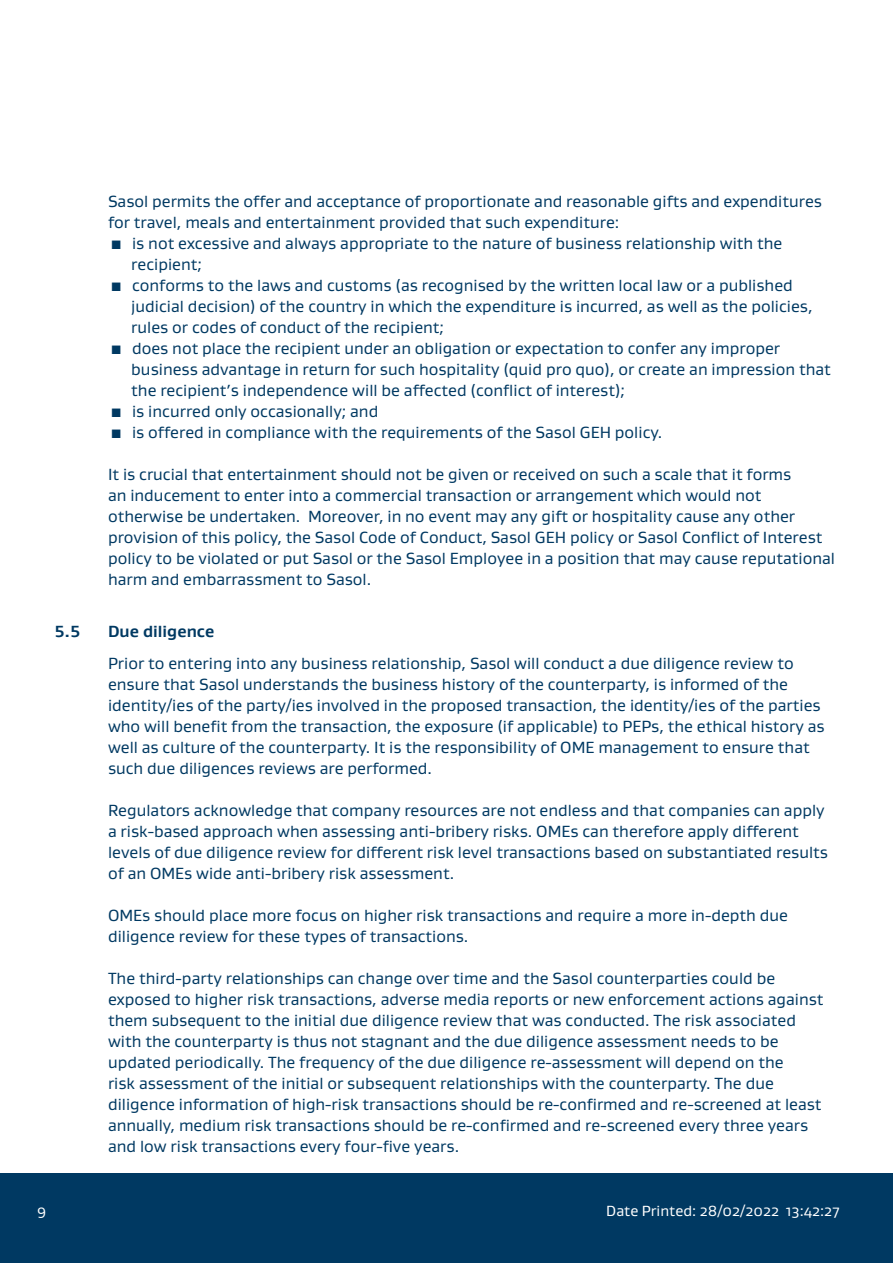
<style>
.page{position:relative;width:893px;height:1263px;background:#fff}
.page>*{position:absolute;margin:0;border:0;box-sizing:border-box;transform-origin:0 0}
.t1{font:16.5px/21px "Gustan";color:#003962}
.t2{font:700 16.5px "Gustan";color:#003962}
.t3{font:15px "Gustan";color:#fff}
</style>
<div class="page">
<div style="left:0;top:1174px;width:893px;height:89px;background:#003962"></div>
<p class="t1" style="left:108px;top:190px;width:716px">Sasol permits the offer and acceptance of proportionate and reasonable gifts and expenditures for travel, meals and entertainment provided that such expenditure:</p>
<p class="t1" style="left:131px;top:232px;width:653px;text-indent:-23px">▪ is not excessive and always appropriate to the nature of business relationship with the recipient;</p>
<p class="t1" style="left:131px;top:274px;width:683px;text-indent:-23px">▪ conforms to the laws and customs (as recognised by the written local law or a published judicial decision) of the country in which the expenditure is incurred, as well as the policies, rules or codes of conduct of the recipient;</p>
<p class="t1" style="left:131px;top:337px;width:701px;text-indent:-23px">▪ does not place the recipient under an obligation or expectation to confer any improper business advantage in return for such hospitality (quid pro quo), or create an impression that the recipient’s independence will be affected (conflict of interest);</p>
<p class="t1" style="left:108px;top:400px;width:272px">▪ is incurred only occasionally; and</p>
<p class="t1" style="left:108px;top:421px;width:556px">▪ is offered in compliance with the requirements of the Sasol GEH policy.</p>
<p class="t1" style="left:108px;top:463px;width:728px">It is crucial that entertainment should not be given or received on such a scale that it forms<br>an inducement to enter into a commercial transaction or arrangement which would not otherwise be undertaken. Moreover, in no event may any gift or hospitality cause any other provision of this policy, the Sasol Code of Conduct, Sasol GEH policy or Sasol Conflict of Interest policy to be violated or put Sasol or the Sasol Employee in a position that may cause reputational harm and embarrassment to Sasol.</p>
<p class="t2" style="left:54px;top:621px;width:28px">5.5</p>
<p class="t2" style="left:108px;top:621px;width:108px">Due diligence</p>
<p class="t1" style="left:108px;top:652px;width:718px">Prior to entering into any business relationship, Sasol will conduct a due diligence review to ensure that Sasol understands the business history of the counterparty, is informed of the identity/ies of the party/ies involved in the proposed transaction, the identity/ies of the parties who will benefit from the transaction, the exposure (if applicable) to PEPs, the ethical history as well as culture of the counterparty. It is the responsibility of OME management to ensure that such due diligences reviews are performed.</p>
<p class="t1" style="left:108px;top:799px;width:722px">Regulators acknowledge that company resources are not endless and that companies can apply a risk-based approach when assessing anti-bribery risks. OMEs can therefore apply different levels of due diligence review for different risk level transactions based on substantiated results of an OMEs wide anti-bribery risk assessment.</p>
<p class="t1" style="left:108px;top:904px;width:681px">OMEs should place more focus on higher risk transactions and require a more in-depth due diligence review for these types of transactions.</p>
<p class="t1" style="left:108px;top:967px;width:717px">The third-party relationships can change over time and the Sasol counterparties could be exposed to higher risk transactions, adverse media reports or new enforcement actions against them subsequent to the initial due diligence review that was conducted. The risk associated with the counterparty is thus not stagnant and the due diligence assessment needs to be updated periodically. The frequency of the due diligence re-assessment will depend on the<br>risk assessment of the initial or subsequent relationships with the counterparty. The due diligence information of high-risk transactions should be re-confirmed and re-screened at least annually, medium risk transactions should be re-confirmed and re-screened every three years and low risk transactions every four-five years.</p>
<p class="t3" style="left:37px;top:1201px;width:11px">9</p>
<p class="t3" style="left:606px;top:1201px;width:235px">Date Printed: 28/02/2022 13:42:27</p>
</div>
